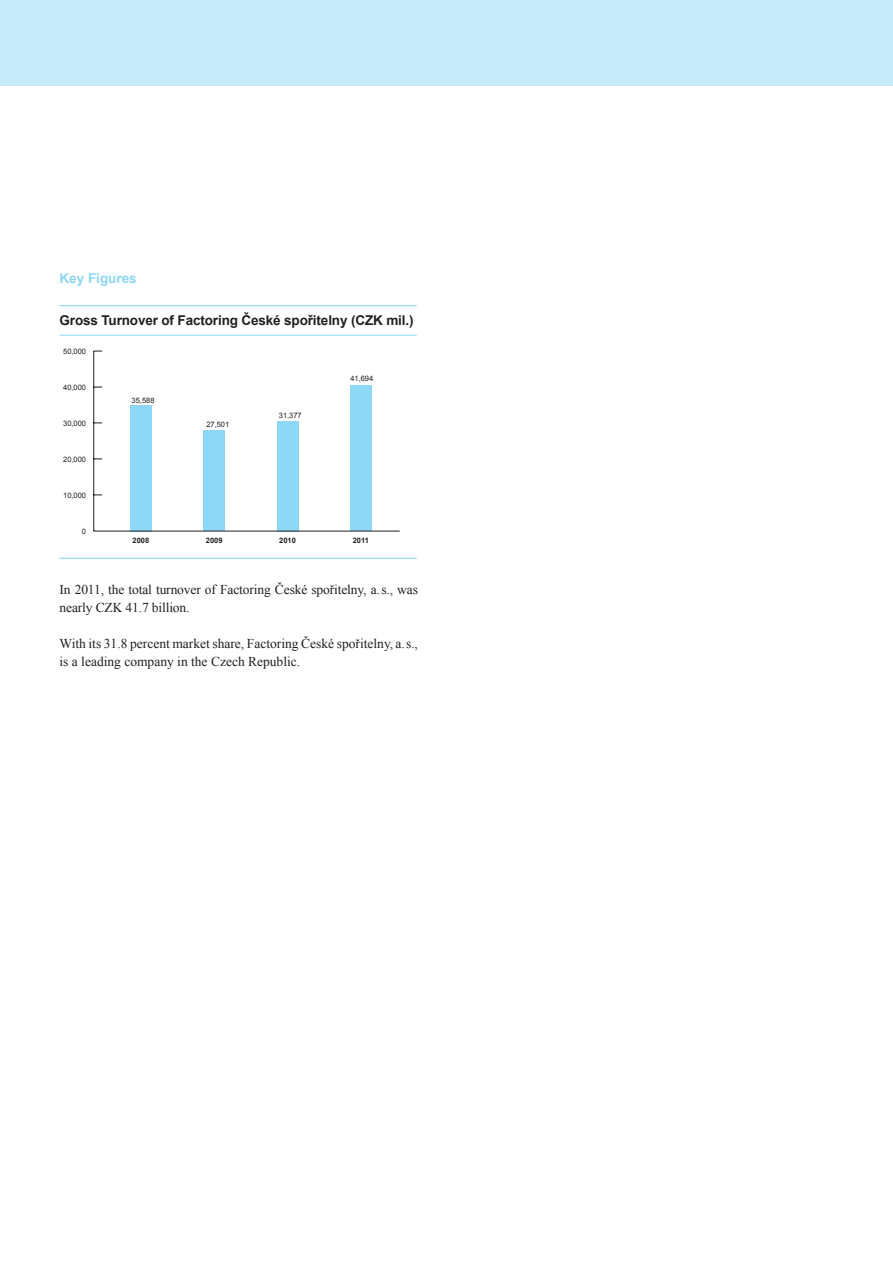
<style>
.page{position:relative;width:893px;height:1263px;background:#fff}
.page>*{position:absolute;margin:0;border:0;box-sizing:border-box;transform-origin:0 0}
.t1{font:13.5px/18px "Times New Roman";color:#231f20}
.t2{font:700 13.5px "Arial";letter-spacing:-.01em;color:#231f20}
.t3{font:700 13.5px "Arial";color:#8dd7f7}
.t4{font:7.5px "Arial";color:#231f20}
.t5{font:700 7.5px "Arial";color:#231f20}
</style>
<div class="page">
<div style="left:0;top:0;width:893px;height:85px;background:#c6eafa"></div>
<div style="left:130px;top:405px;width:21px;height:126px;background:#8dd7f7"></div>
<div style="left:204px;top:431px;width:21px;height:100px;background:#8dd7f7"></div>
<div style="left:277px;top:421px;width:21px;height:110px;background:#8dd7f7"></div>
<div style="left:350px;top:386px;width:22px;height:145px;background:#8dd7f7"></div>
<hr style="left:60px;top:305px;width:357px;height:1px;background:#8dd7f7">
<hr style="left:60px;top:335px;width:357px;height:1px;background:#8dd7f7">
<hr style="left:93px;top:351px;width:1px;height:180px;background:#231f20">
<hr style="left:94px;top:531px;width:306px;height:1px;background:#231f20">
<hr style="left:60px;top:558px;width:357px;height:1px;background:#8dd7f7">
<p class="t3" style="left:60px;top:271px;width:79px">Key Figures</p>
<p class="t2" style="left:60px;top:313px;width:356px">Gross Turnover of Factoring České spořitelny (CZK mil.)</p>
<p class="t4" style="left:63px;top:347px;width:24px">50,000</p>
<p class="t4" style="left:63px;top:383px;width:24px">40,000</p>
<p class="t4" style="left:63px;top:419px;width:24px">30,000</p>
<p class="t4" style="left:63px;top:455px;width:24px">20,000</p>
<p class="t4" style="left:63px;top:491px;width:24px">10,000</p>
<p class="t4" style="left:82px;top:527px;width:6px">0</p>
<p class="t5" style="left:133px;top:536px;width:18px">2008</p>
<p class="t5" style="left:206px;top:536px;width:18px">2009</p>
<p class="t5" style="left:279px;top:536px;width:18px">2010</p>
<p class="t5" style="left:353px;top:536px;width:18px">2011</p>
<p class="t4" style="left:350px;top:375px;width:24px">41,694</p>
<p class="t4" style="left:132px;top:396px;width:24px">35,588</p>
<p class="t4" style="left:279px;top:411px;width:24px">31,377</p>
<p class="t4" style="left:206px;top:421px;width:24px">27,501</p>
<p class="t1" style="left:60px;top:580px;width:360px">In 2011, the total turnover of Factoring České spořitelny, a. s., was nearly CZK 41.7 billion.</p>
<p class="t1" style="left:60px;top:634px;width:360px">With its 31.8 percent market share, Factoring České spořitelny, a. s., is a leading company in the Czech Republic.</p>
</div>
